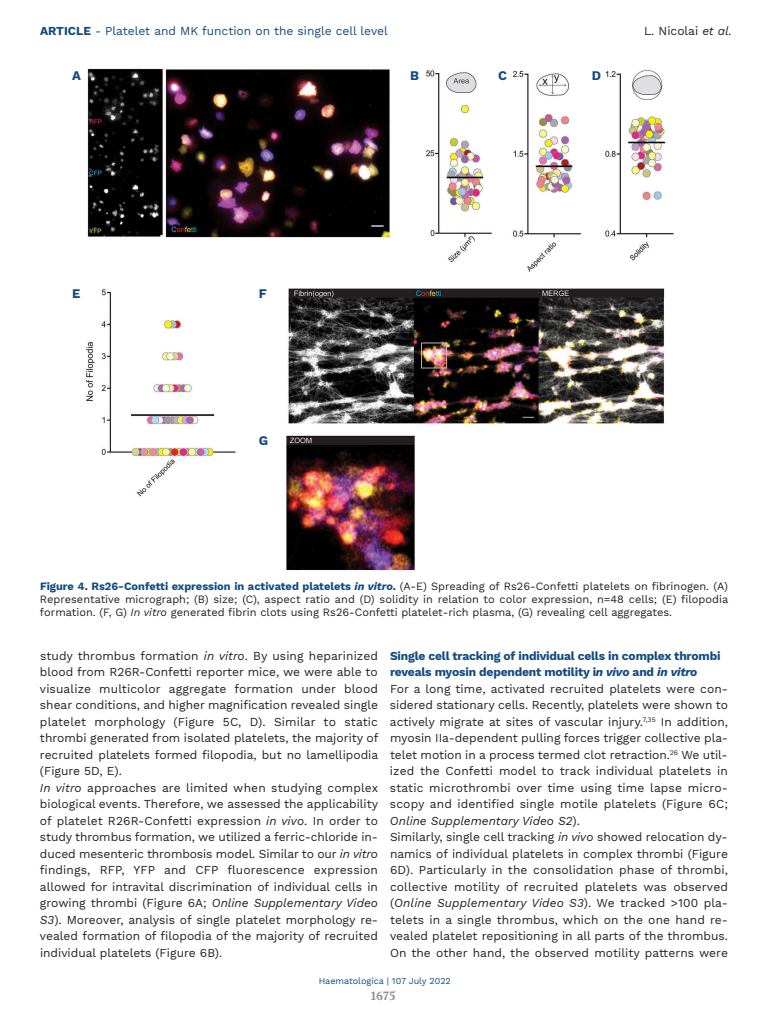
<style>
.page{position:relative;width:768px;height:1024px;background:#fff}
.page>*{position:absolute;margin:0;border:0;box-sizing:border-box;transform-origin:0 0}
.t1{font:700 13px "Work Sans";color:#134a80}
.t2{font:12px/16.5px "Work Sans";color:#231f20}
.t3{font:12px "Work Sans";color:#134a80}
.t4{font:700 12px "Volkhov";color:#939598}
.t5{font:11px/13px "Work Sans";color:#231f20;text-align:justify}
.t6{font:9px "Work Sans";color:#134a80}
.s1{font-weight:700}
.s2{font-style:italic}
.s3{font-weight:700;color:#134a80}
.s4{font-weight:700;font-style:italic;color:#134a80}
</style>
<div class="page">
<img style="left:86px;top:68px;width:588px;height:504px">
<p class="t3" style="left:40px;top:24px;width:349px"><span class="s1">ARTICLE</span> - Platelet and MK function on the single cell level</p>
<p class="t2" style="left:644px;top:23px;width:89px">L. Nicolai <span class="s2">et al.</span></p>
<p class="t1" style="left:72px;top:68px;width:10px">A</p>
<p class="t1" style="left:410px;top:68px;width:10px">B</p>
<p class="t1" style="left:498px;top:68px;width:10px">C</p>
<p class="t1" style="left:592px;top:68px;width:11px">D</p>
<p class="t1" style="left:72px;top:286px;width:10px">E</p>
<p class="t1" style="left:259px;top:286px;width:9px">F</p>
<p class="t1" style="left:259px;top:433px;width:11px">G</p>
<p class="t5" style="left:40px;top:580px;width:690px"><span class="s3">Figure 4. Rs26-Confetti expression in activated platelets</span> <span class="s4">in vitro</span><span class="s3">.</span> (A-E) Spreading of Rs26-Confetti platelets on fibrinogen. (A)<br>Representative micrograph; (B) size; (C), aspect ratio and (D) solidity in relation to color expression, n=48 cells; (E) filopodia formation. (F, G) <span class="s2">In vitro</span> generated fibrin clots using Rs26-Confetti platelet-rich plasma, (G) revealing cell aggregates.</p>
<p class="t2" style="left:40px;top:648px;width:340px">study thrombus formation <span class="s2">in vitro</span>. By using heparinized blood from R26R-Confetti reporter mice, we were able to visualize multicolor aggregate formation under blood shear conditions, and higher magnification revealed single platelet morphology (Figure 5C, D). Similar to static thrombi generated from isolated platelets, the majority of recruited platelets formed filopodia, but no lamellipodia (Figure 5D, E).<br><span class="s2">In vitro</span> approaches are limited when studying complex biological events. Therefore, we assessed the applicability of platelet R26R-Confetti expression <span class="s2">in vivo</span>. In order to study thrombus formation, we utilized a ferric-chloride in&shy;duced mesenteric thrombosis model. Similar to our <span class="s2">in vitro </span>findings, RFP, YFP and CFP fluorescence expression allowed for intravital discrimination of individual cells in growing thrombi (Figure 6A; <span class="s2">Online Supplementary Video S3</span>). Moreover, analysis of single platelet morphology re&shy;vealed formation of filopodia of the majority of recruited individual platelets (Figure 6B).</p>
<p class="t2" style="left:390px;top:648px;width:340px"><span class="s3">Single cell tracking of individual cells in complex thrombi reveals myosin dependent motility i</span><span class="s4">n vivo</span> <span class="s3">and</span> <span class="s4">in vitro<br></span>For a long time, activated recruited platelets were con&shy;sidered stationary cells. Recently, platelets were shown to actively migrate at sites of vascular injury.<sup>7,35</sup> In addition, myosin IIa-dependent pulling forces trigger collective pla&shy;telet motion in a process termed clot retraction.<sup>26</sup> We util&shy;ized the Confetti model to track individual platelets in static microthrombi over time using time lapse micro&shy;scopy and identified single motile platelets (Figure 6C; <span class="s2">Online Supplementary Video S2</span>).<br>Similarly, single cell tracking <span class="s2">in vivo</span> showed relocation dy&shy;namics of individual platelets in complex thrombi (Figure 6D). Particularly in the consolidation phase of thrombi, collective motility of recruited platelets was observed (<span class="s2">Online Supplementary Video S3</span>). We tracked &gt;100 pla&shy;telets in a single thrombus, which on the one hand re&shy;vealed platelet repositioning in all parts of the thrombus.<br>On the other hand, the observed motility patterns were</p>
<p class="t6" style="left:319px;top:976px;width:134px">Haematologica | 107 July 2022</p>
<p class="t4" style="left:371px;top:988px;width:26px">1675</p>
</div>
